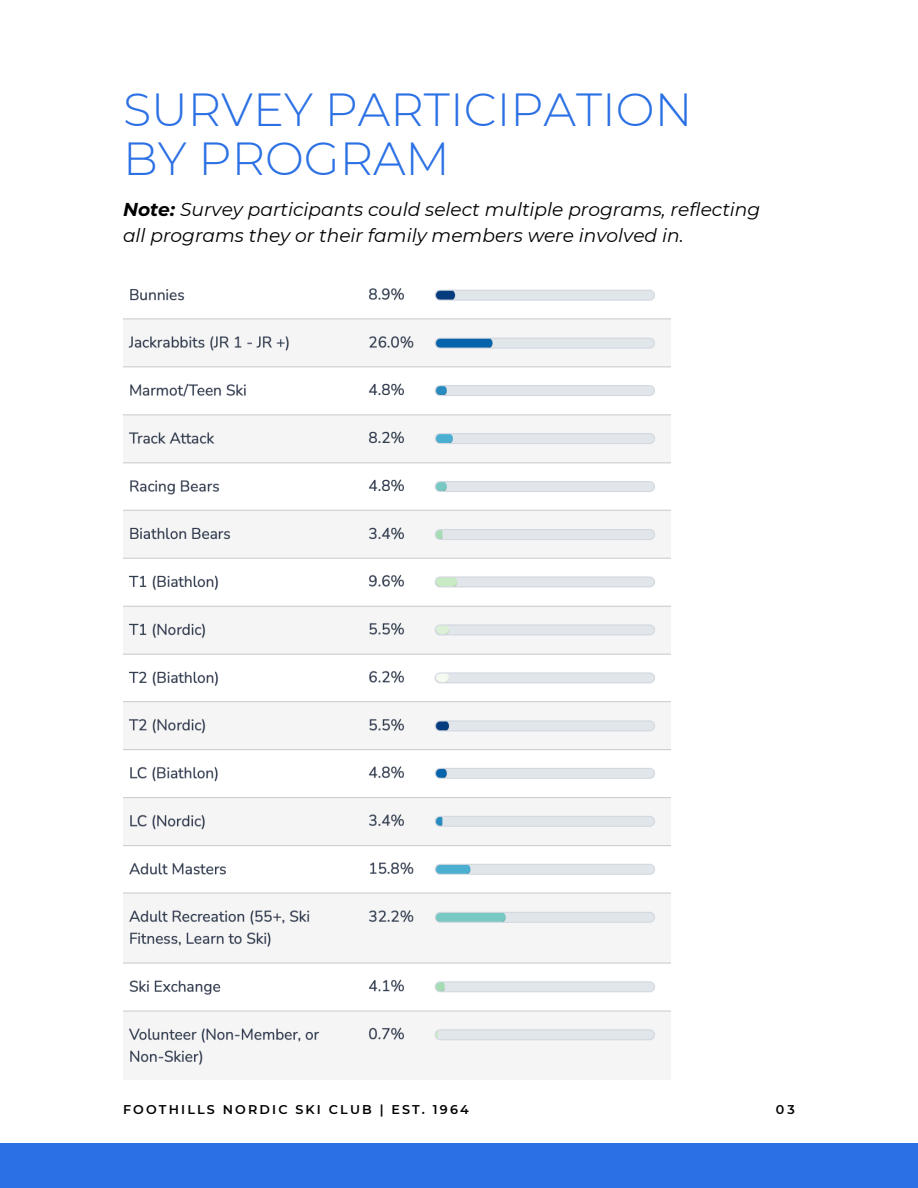
<style>
.page{position:relative;width:918px;height:1188px;background:#fff}
.page>*{position:absolute;margin:0;border:0;box-sizing:border-box;transform-origin:0 0}
.t1{font:300 46.35px/48.8px "Montserrat";color:#2b70e4}
.t2{font:italic 18.6px/25.8px "Montserrat";color:#000001}
.t3{font:600 12.75px "Montserrat";letter-spacing:.17em;color:#000001}
.s1{font-weight:700}
</style>
<div class="page">
<div style="left:0;top:1144px;width:918px;height:44px;background:#2b70e4"></div>
<img style="left:123px;top:288px;width:548px;height:778px">
<h2 class="t1" style="left:123px;top:85px;width:571px">SURVEY PARTICIPATION<br>BY PROGRAM</h2>
<p class="t2" style="left:123px;top:196px;width:639px"><span class="s1">Note:</span> Survey participants could select multiple programs, reflecting all programs they or their family members were involved in.</p>
<p class="t3" style="left:123px;top:1102px;width:347px">FOOTHILLS NORDIC SKI CLUB | EST. 1964</p>
<p class="t3" style="left:776px;top:1102px;width:21px">03</p>
</div>
